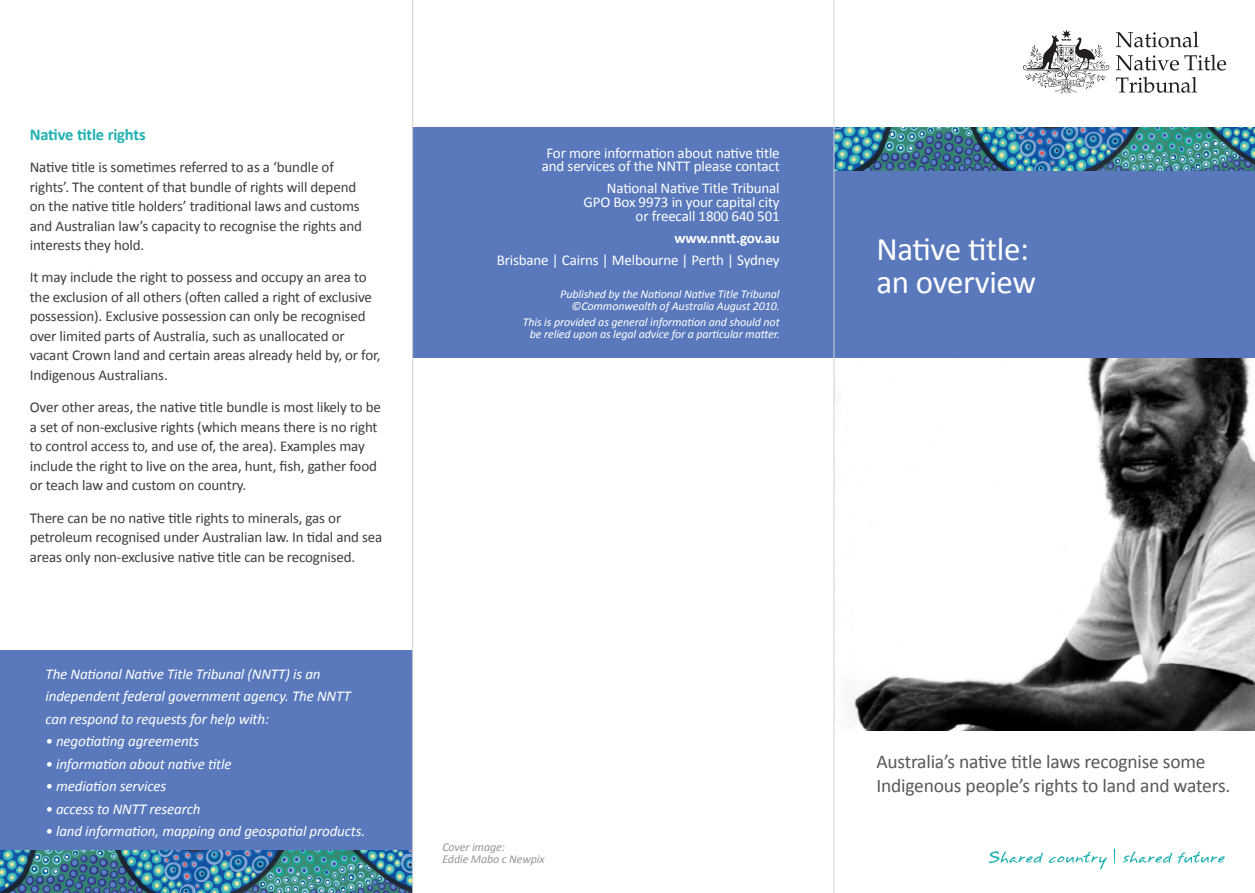
<style>
.page{position:relative;width:1255px;height:893px;background:#fff}
.page>*{position:absolute;margin:0;border:0;box-sizing:border-box;transform-origin:0 0}
.Cover_H1{font:33px/33px "Calibri";letter-spacing:-.01em;color:#fff}
.Cover_Subhead{font:19.5px "Calibri";letter-spacing:-.01em;color:#57585a}
.Heading_2{font:700 16.5px "Calibri";letter-spacing:-.01em;color:#21b1b2}
.Body_copy{font:15px/19.5px "Calibri";letter-spacing:-.01em;color:#3e3e3f}
.Pullout_text{font:italic 15px/22.5px "Calibri";letter-spacing:-.01em;color:#fff}
.Body_copy-2{font:15px/13.5px "Calibri";letter-spacing:-.01em;color:#fff;text-align:center}
.Body_copy-3{font:700 15px "Calibri";letter-spacing:-.01em;color:#fff}
.Note{font:italic 12px/12px "Calibri";letter-spacing:-.01em;color:#fff;text-align:center}
.Body_copy-4{font:italic 12px/12px "Calibri";letter-spacing:-.01em;color:#fff;text-align:right}
.t1{font:italic 12px/12px "Calibri";letter-spacing:-.01em;color:#939598}
</style>
<div class="page">
<div style="left:412px;top:128px;width:842px;height:230px;background:#5a79bc"></div>
<div style="left:0;top:651px;width:412px;height:242px;background:#5a79bc"></div>
<img style="left:1023px;top:30px;width:86px;height:64px">
<svg style="left:1116px;top:31px;width:82px;height:17px"></svg>
<svg style="left:1116px;top:55px;width:62px;height:16px"></svg>
<svg style="left:1184px;top:55px;width:41px;height:16px"></svg>
<svg style="left:1116px;top:77px;width:80px;height:16px"></svg>
<img style="left:834px;top:358px;width:420px;height:373px">
<svg style="left:989px;top:849px;width:235px;height:20px"></svg>
<img style="left:835px;top:128px;width:419px;height:42px">
<img style="left:0;top:850px;width:412px;height:43px">
<hr style="left:412px;top:0;width:1px;height:893px;background:#d1d2d4">
<hr style="left:833px;top:0;width:1px;height:893px;background:#d1d2d4">
<p class="Heading_2" style="left:30px;top:123px;width:117px">Native title rights</p>
<p class="Body_copy" style="left:30px;top:157px;width:334px">Native title is sometimes referred to as a ‘bundle of rights’. The content of that bundle of rights will depend on the native title holders’ traditional laws and customs and Australian law’s capacity to recognise the rights and interests they hold.</p>
<p class="Body_copy" style="left:30px;top:267px;width:352px">It may include the right to possess and occupy an area to the exclusion of all others (often called a right of exclusive possession). Exclusive possession can only be recognised over limited parts of Australia, such as unallocated or vacant Crown land and certain areas already held by, or for, Indigenous Australians.</p>
<p class="Body_copy" style="left:30px;top:397px;width:353px">Over other areas, the native title bundle is most likely to be a set of non-exclusive rights (which means there is no right to control access to, and use of, the area). Examples may include the right to live on the area, hunt, fish, gather food or teach law and custom on country.</p>
<p class="Body_copy" style="left:30px;top:507px;width:354px">There can be no native title rights to minerals, gas or petroleum recognised under Australian law. In tidal and sea areas only non-exclusive native title can be recognised.</p>
<p class="Pullout_text" style="left:45px;top:662px;width:307px">The National Native Title Tribunal (NNTT) is an independent federal government agency. The NNTT can respond to requests for help with:</p>
<p class="Pullout_text" style="left:45px;top:729px;width:155px">• negotiating agreements</p>
<p class="Pullout_text" style="left:45px;top:752px;width:188px">• information about native title</p>
<p class="Pullout_text" style="left:45px;top:774px;width:122px">• mediation services</p>
<p class="Pullout_text" style="left:45px;top:797px;width:157px">• access to NNTT research</p>
<p class="Pullout_text" style="left:45px;top:819px;width:321px">• land information, mapping and geospatial products.</p>
<p class="Body_copy-2" style="left:542px;top:146px;width:239px">For more information about native title and services of the NNTT please contact</p>
<p class="Body_copy-2" style="left:583px;top:181px;width:198px;text-align:right">National Native Title Tribunal<br>GPO Box 9973 in your capital city or freecall 1800 640 501</p>
<p class="Body_copy-3" style="left:674px;top:227px;width:107px">www.nntt.gov.au</p>
<p class="Body_copy-2" style="left:496px;top:252px;width:284px">Brisbane | Cairns | Melbourne | Perth | Sydney</p>
<p class="Body_copy-4" style="left:560px;top:287px;width:221px">Published by the National Native Title Tribunal ©Commonwealth of Australia August 2010.</p>
<p class="Note" style="left:522px;top:315px;width:258px">This is provided as general information and should not be relied upon as legal advice for a particular matter.</p>
<p class="t1" style="left:442px;top:841px;width:104px">Cover image:<br>Eddie Mabo c Newpix</p>
<p class="Cover_H1" style="left:876px;top:231px;width:161px">Native title: an overview</p>
<p class="Cover_Subhead" style="left:876px;top:748px;width:331px">Australia’s native title laws recognise some</p>
<p class="Cover_Subhead" style="left:876px;top:772px;width:355px">Indigenous people’s rights to land and waters.</p>
</div>
